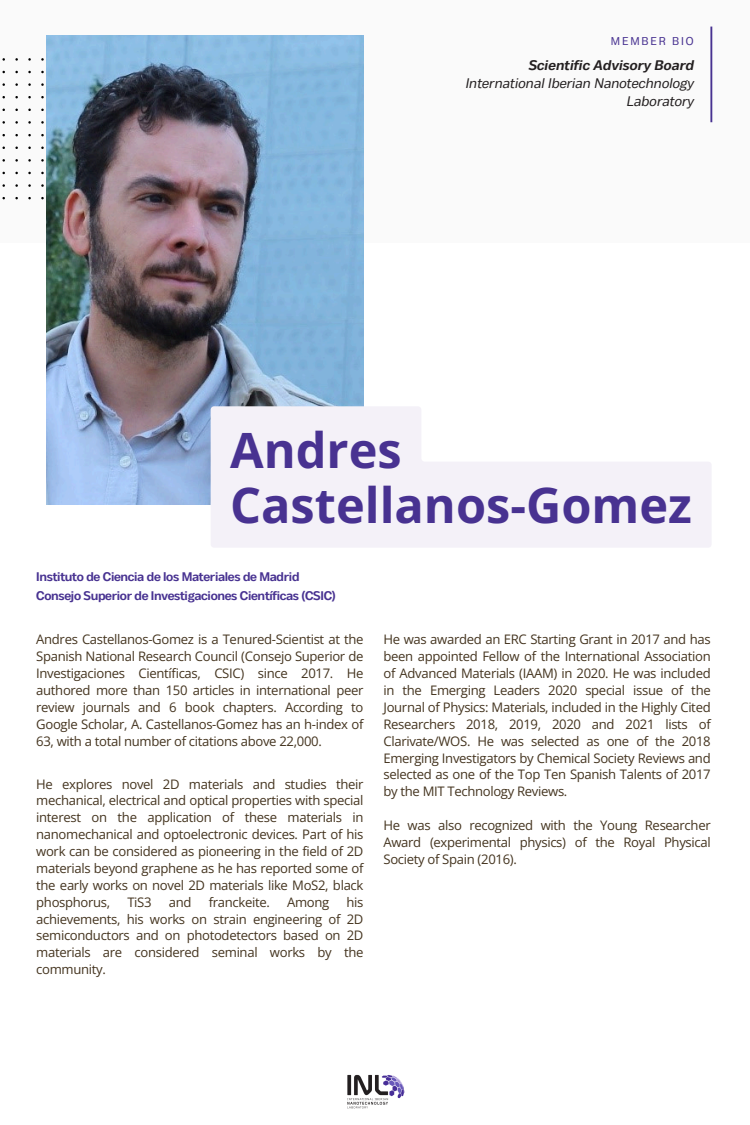
<style>
.page{position:relative;width:750px;height:1125px;background:#fff}
.page>*{position:absolute;margin:0;border:0;box-sizing:border-box;transform-origin:0 0}
.t1{font:700 48.75px/55.2px "Open Sans";color:#483291}
.t2{font:italic 13.88px/17.9px "Body Text";letter-spacing:.005em;color:#231f20;text-align:right}
.t3{font:13.12px/16.9px "Open Sans";letter-spacing:-.025em;color:#44341f;text-align:justify}
.t4{font:700 12.5px "Body Text";letter-spacing:-.025em;color:#483291}
.t5{font:11.38px "Body Text";letter-spacing:.16em;color:#483291}
.s1{font-weight:700}
</style>
<div class="page">
<div style="left:0;top:0;width:750px;height:242px;background:#fafafa"></div>
<svg style="left:2px;top:58px;width:42px;height:66px"></svg>
<svg style="left:2px;top:134px;width:42px;height:65px"></svg>
<img style="left:46px;top:36px;width:317px;height:468px">
<hr style="left:710px;top:27px;width:2px;height:95px;background:#483291">
<img style="left:347px;top:1074px;width:58px;height:35px">
<svg style="left:211px;top:406px;width:500px;height:141px;fill:#f4f1f8"></svg>
<p class="t5" style="left:611px;top:34px;width:84px">MEMBER BIO</p>
<h3 class="t2" style="left:465px;top:57px;width:230px"><span class="s1">Scientific Advisory Board<br></span>International Iberian Nanotechnology<br>Laboratory</h3>
<p class="t1" style="left:230px;top:421px;width:463px">Andres<br>Castellanos-Gomez</p>
<h2 class="t4" style="left:36px;top:570px;width:265px">Instituto de Ciencia de los Materiales de Madrid</h2>
<h1 class="t4" style="left:36px;top:589px;width:301px">Consejo Superior de Investigaciones Científicas (CSIC)</h1>
<p class="t3" style="left:36px;top:631px;width:329px">Andres Castellanos-Gomez is a Tenured-Scientist at the Spanish National Research Council (Consejo Superior de Investigaciones Científicas, CSIC) since 2017. He authored more than 150 articles in international peer review journals and 6 book chapters. According to Google Scholar, A. Castellanos-Gomez has an h-index of 63, with a total number of citations above 22,000.</p>
<h2 class="t3" style="left:36px;top:775px;width:329px">He explores novel 2D materials and studies their mechanical, electrical and optical properties with special interest on the application of these materials in nanomechanical and optoelectronic devices. Part of his work can be considered as pioneering in the field of 2D materials beyond graphene as he has reported some of the early works on novel 2D materials like MoS2, black phosphorus,</h2>
<h2 class="t3" style="left:127px;top:893px;width:26px">TiS3</h2>
<h2 class="t3" style="left:169px;top:893px;width:24px">and</h2>
<h2 class="t3" style="left:209px;top:893px;width:63px">franckeite.</h2>
<h2 class="t3" style="left:287px;top:893px;width:44px">Among</h2>
<h2 class="t3" style="left:36px;top:893px;width:329px;text-indent:310px">his achievements, his works on strain engineering of 2D semiconductors and on photodetectors based on 2D materials are considered seminal works by the community.</h2>
<h2 class="t3" style="left:383px;top:631px;width:329px">He was awarded an ERC Starting Grant in 2017 and has been appointed Fellow of the International Association of Advanced Materials (IAAM) in 2020. He was included in the Emerging Leaders 2020 special issue of the Journal of Physics: Materials, included in the Highly Cited Researchers 2018, 2019, 2020 and 2021 lists of Clarivate/WOS. He was selected as one of the 2018<br>Emerging Investigators by Chemical Society Reviews and selected as one of the Top Ten Spanish Talents of 2017 by the MIT Technology Reviews.</h2>
<h2 class="t3" style="left:383px;top:817px;width:329px">He was also recognized with the Young Researcher Award (experimental physics) of the Royal Physical Society of Spain (2016).</h2>
</div>
